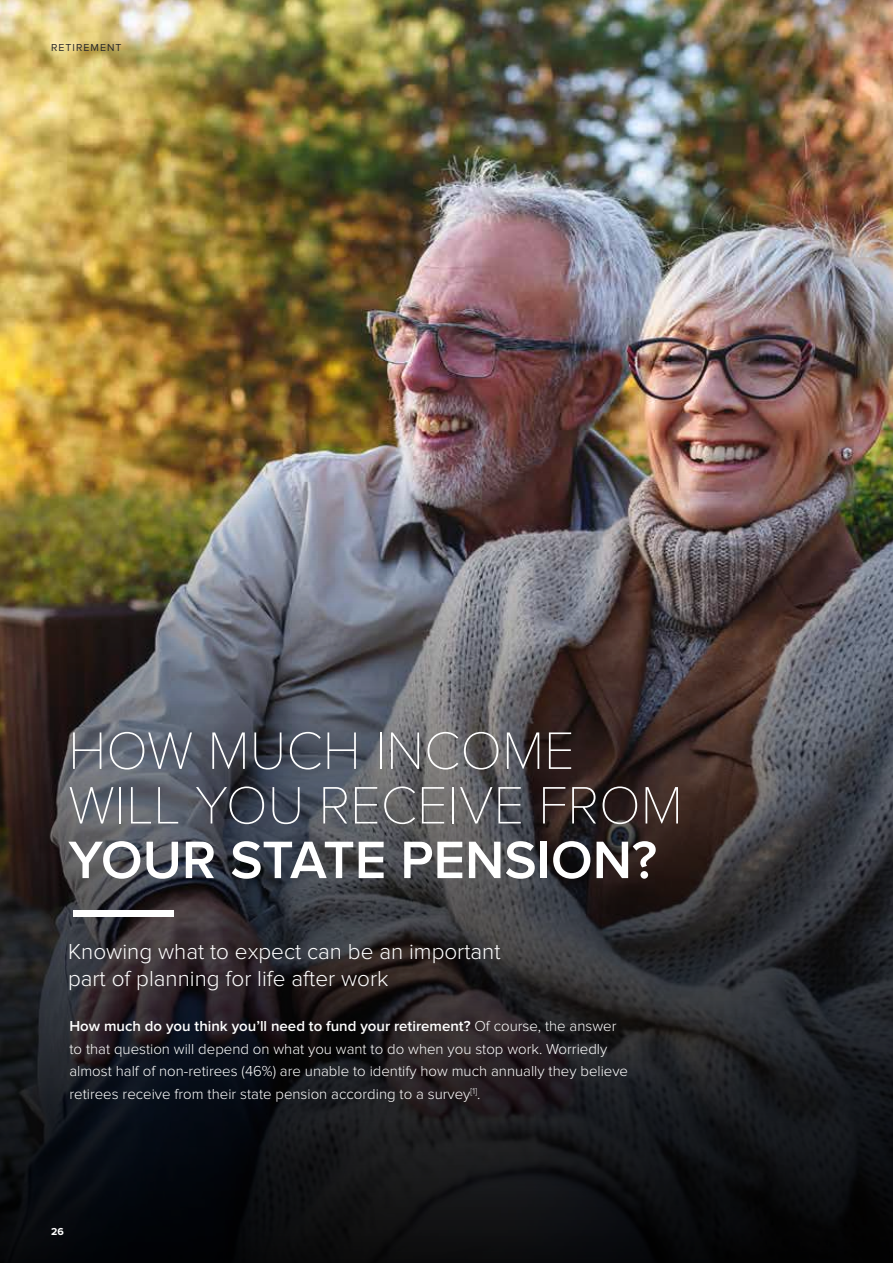
<style>
.page{position:relative;width:893px;height:1263px;background:#fff}
.page>*{position:absolute;margin:0;border:0;box-sizing:border-box;transform-origin:0 0}
.t1{font:100 54.6px/54.6px "Proxima Nova T";color:#fff}
.t2{font:600 54.6px "Proxima Nova";color:#fff}
.t3{font:300 22.5px/27px "Proxima Nova";color:#fff}
.t4{font:300 15px/22.5px "Proxima Nova";color:#fff}
.t5{font:10.5px "Proxima Nova";letter-spacing:.1em;color:#292929}
.t6{font:700 10.5px "Proxima Nova";color:#fff}
.s1{font-weight:600}
</style>
<div class="page">
<img style="left:0;top:0;width:893px;height:444px">
<img style="left:0;top:444px;width:893px;height:819px">
<div style="left:74px;top:910px;width:100px;height:6px;background:#fff"></div>
<p class="t5" style="left:51px;top:43px;width:72px">RETIREMENT</p>
<h1 class="t1" style="left:68px;top:723px;width:616px">HOW MUCH INCOME<br>WILL YOU RECEIVE FROM</h1>
<h1 class="t2" style="left:68px;top:836px;width:590px">YOUR STATE PENSION?</h1>
<h2 class="t3" style="left:68px;top:939px;width:434px">Knowing what to expect can be an important part of planning for life after work</h2>
<p class="t4" style="left:69px;top:1016px;width:560px"><span class="s1">How much do you think you’ll need to fund your retirement?</span> Of course, the answer to that question will depend on what you want to do when you stop work. Worriedly almost half of non-retirees (46%) are unable to identify how much annually they believe retirees receive from their state pension according to a survey<sup>[1]</sup>.</p>
<p class="t6" style="left:51px;top:1227px;width:14px">26</p>
</div>
